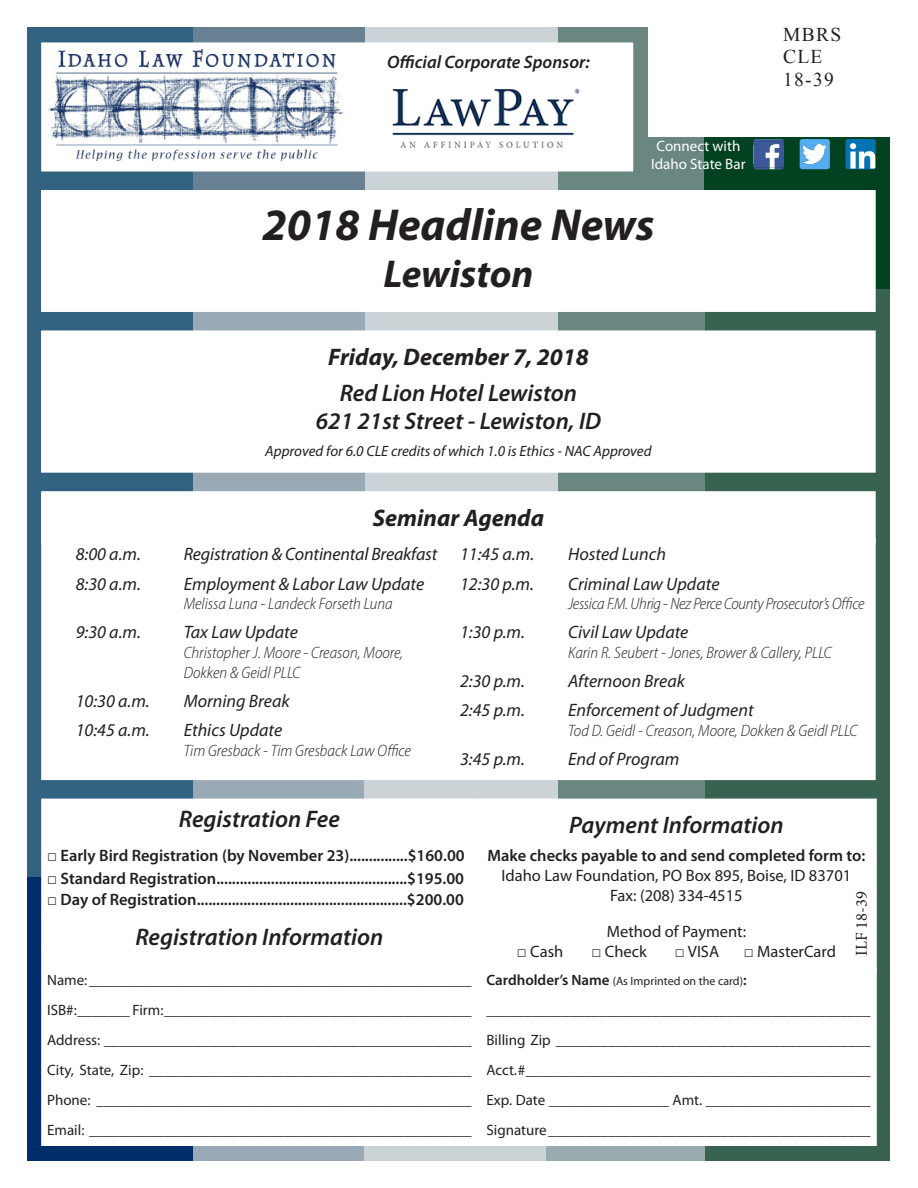
<style>
.page{position:relative;width:918px;height:1188px;background:#fff}
.page>*{position:absolute;margin:0;border:0;box-sizing:border-box;transform-origin:0 0}
.t1{font:italic 700 45px "Myriad Pro";color:#231f20}
.t2{font:italic 700 39px "Myriad Pro";color:#231f20}
.Price_box{font:italic 600 24px/28.8px "Myriad Pro";color:#231f20;text-align:center}
.t3{font:italic 700 24px "Myriad Pro";color:#231f20}
.t4{font:19.5px "Times New Roman";letter-spacing:.07em;color:#231f20}
.t5{font:italic 18px "Myriad Pro";color:#231f20}
.t6{font:italic 600 18px "Myriad Pro";color:#231f20}
.Price_box-2{font:600 16.5px "Myriad Pro";color:#231f20}
.t7{font:italic 300 semi-condensed 16.5px/19.8px "Myriad Pro";color:#231f20}
.Paragraph_Style_1{font:16.5px "Myriad Pro";color:#231f20}
.t8{font:italic 300 semi-condensed 16.5px "Myriad Pro";letter-spacing:-.02em;color:#231f20}
.Paragraph_Style_1-2{font:600 16.5px "Myriad Pro";color:#231f20}
.t9{font:16.5px "Minion Pro";color:#231f20}
.t10{font:15px "Myriad Pro";color:#231f20}
.t11{font:italic 15px "Myriad Pro";color:#231f20}
.t12{font:15px/18px "Myriad Pro";color:#fff;text-align:center}
.t13{font:12px "Myriad Pro";color:#231f20}
.s1{font-family:"Arial";font-weight:700}
.s2{font-family:"Arial"}
.s3{font-weight:600;font-size:15px}
</style>
<div class="page">
<div style="left:364px;top:27px;width:194px;height:565px;background:#ccd3d7"></div>
<div style="left:28px;top:27px;width:171px;height:851px;background:#336281"></div>
<div style="left:193px;top:27px;width:171px;height:283px;background:#678193"></div>
<div style="left:558px;top:27px;width:159px;height:851px;background:#698680"></div>
<div style="left:704px;top:27px;width:186px;height:283px;background:#034220"></div>
<div style="left:28px;top:878px;width:171px;height:283px;background:#002e6b"></div>
<div style="left:193px;top:310px;width:171px;height:851px;background:#99a9b6"></div>
<div style="left:364px;top:568px;width:194px;height:593px;background:#ccd3d7"></div>
<div style="left:546px;top:878px;width:171px;height:283px;background:#98abad"></div>
<div style="left:706px;top:290px;width:184px;height:871px;background:#386350"></div>
<div style="left:42px;top:43px;width:591px;height:128px;background:#fff"></div>
<img style="left:49px;top:49px;width:294px;height:111px">
<div style="left:41px;top:42px;width:592px;height:130px;border:2px solid #fff"></div>
<div style="left:42px;top:191px;width:833px;height:120px;background:#fff"></div>
<div style="left:41px;top:190px;width:835px;height:122px;border:2px solid #fff"></div>
<div style="left:42px;top:331px;width:833px;height:141px;background:#fff"></div>
<div style="left:41px;top:330px;width:835px;height:143px;border:2px solid #fff"></div>
<div style="left:648px;top:0;width:270px;height:137px;background:#fff"></div>
<img style="left:754px;top:139px;width:30px;height:30px">
<div style="left:800px;top:139px;width:30px;height:30px;background:#55acee;border-radius:3px"></div>
<img style="left:803px;top:144px;width:24px;height:20px">
<img style="left:846px;top:139px;width:30px;height:30px">
<div style="left:42px;top:799px;width:435px;height:115px;background:#fff"></div>
<div style="left:42px;top:914px;width:435px;height:36px;background:#fff"></div>
<div style="left:42px;top:950px;width:435px;height:195px;background:#fff"></div>
<div style="left:41px;top:950px;width:437px;height:196px;border:2px solid #fff"></div>
<div style="left:477px;top:799px;width:399px;height:173px;background:#fff"></div>
<div style="left:477px;top:969px;width:399px;height:176px;background:#fff"></div>
<div style="left:476px;top:968px;width:401px;height:178px;border:2px solid #fff"></div>
<div style="left:459px;top:539px;width:416px;height:240px;background:#fff"></div>
<div style="left:459px;top:538px;width:417px;height:242px;border:2px solid #fff"></div>
<div style="left:42px;top:539px;width:416px;height:240px;background:#fff"></div>
<div style="left:41px;top:538px;width:418px;height:242px;border:2px solid #fff"></div>
<div style="left:42px;top:492px;width:833px;height:51px;background:#fff"></div>
<div style="left:41px;top:491px;width:835px;height:52px;border:2px solid #fff"></div>
<img style="left:392px;top:88px;width:188px;height:60px">
<p class="t6" style="left:387px;top:51px;width:204px">Official Corporate Sponsor:</p>
<p class="t12" style="left:651px;top:137px;width:96px">Connect with<br>Idaho State Bar</p>
<p class="t1" style="left:262px;top:196px;width:394px">2018 Headline News</p>
<p class="t2" style="left:383px;top:249px;width:152px">Lewiston</p>
<p class="t3" style="left:328px;top:341px;width:262px">Friday, December 7, 2018</p>
<p class="Price_box" style="left:316px;top:378px;width:287px">Red Lion Hotel Lewiston<br>621 21st Street - Lewiston, ID</p>
<p class="t11" style="left:265px;top:442px;width:388px">Approved for 6.0 CLE credits of which 1.0 is Ethics - NAC Approved</p>
<p class="t3" style="left:373px;top:503px;width:173px">Seminar Agenda</p>
<p class="t4" style="left:783px;top:21px;width:60px">MBRS</p>
<p class="t4" style="left:783px;top:43px;width:41px">CLE</p>
<p class="t4" style="left:783px;top:66px;width:52px">18-39</p>
<p class="t5" style="left:76px;top:543px;width:67px">8:00 a.m.</p>
<p class="t5" style="left:184px;top:543px;width:255px">Registration &amp; Continental Breakfast</p>
<p class="t5" style="left:76px;top:572px;width:67px">8:30 a.m.</p>
<p class="t5" style="left:184px;top:572px;width:242px">Employment &amp; Labor Law Update</p>
<p class="t7" style="left:184px;top:594px;width:210px">Melissa Luna - Landeck Forseth Luna</p>
<p class="t5" style="left:76px;top:621px;width:67px">9:30 a.m.</p>
<p class="t5" style="left:184px;top:621px;width:116px">Tax Law Update</p>
<p class="t7" style="left:184px;top:643px;width:221px">Christopher J. Moore - Creason, Moore,<br>Dokken &amp; Geidl PLLC</p>
<p class="t5" style="left:76px;top:690px;width:76px">10:30 a.m.</p>
<p class="t5" style="left:184px;top:690px;width:107px">Morning Break</p>
<p class="t5" style="left:76px;top:719px;width:76px">10:45 a.m.</p>
<p class="t5" style="left:184px;top:719px;width:100px">Ethics Update</p>
<p class="t7" style="left:184px;top:741px;width:229px">Tim Gresback - Tim Gresback Law Office</p>
<p class="t5" style="left:460px;top:543px;width:76px">11:45 a.m.</p>
<p class="t5" style="left:568px;top:543px;width:99px">Hosted Lunch</p>
<p class="t5" style="left:460px;top:572px;width:75px">12:30 p.m.</p>
<p class="t5" style="left:568px;top:572px;width:153px">Criminal Law Update</p>
<p class="t8" style="left:568px;top:594px;width:298px">Jessica F.M. Uhrig - Nez Perce County Prosecutor’s Office</p>
<p class="t5" style="left:460px;top:621px;width:66px">1:30 p.m.</p>
<p class="t5" style="left:568px;top:621px;width:122px">Civil Law Update</p>
<p class="t7" style="left:568px;top:643px;width:265px">Karin R. Seubert - Jones, Brower &amp; Callery, PLLC</p>
<p class="t5" style="left:460px;top:670px;width:66px">2:30 p.m.</p>
<p class="t5" style="left:568px;top:670px;width:118px">Afternoon Break</p>
<p class="t5" style="left:460px;top:699px;width:66px">2:45 p.m.</p>
<p class="t5" style="left:568px;top:699px;width:187px">Enforcement of Judgment</p>
<p class="t7" style="left:568px;top:721px;width:291px">Tod D. Geidl - Creason, Moore, Dokken &amp; Geidl PLLC</p>
<p class="t5" style="left:460px;top:748px;width:66px">3:45 p.m.</p>
<p class="t5" style="left:568px;top:748px;width:113px">End of Program</p>
<p class="Price_box" style="left:179px;top:804px;width:162px">Registration Fee</p>
<p class="Price_box-2" style="left:47px;top:845px;width:419px"><span class="s1">□</span> Early Bird Registration (by November 23)...............$160.00</p>
<p class="Price_box-2" style="left:47px;top:868px;width:418px"><span class="s1">□</span> Standard Registration.................................................$195.00</p>
<p class="Price_box-2" style="left:47px;top:889px;width:418px"><span class="s1">□</span> Day of Registration......................................................$200.00</p>
<p class="Price_box" style="left:135px;top:922px;width:249px">Registration Information</p>
<p class="t10" style="left:47px;top:971px;width:426px">Name: ___________________________________________________</p>
<p class="t10" style="left:47px;top:1001px;width:426px">ISB#: _______ Firm: _________________________________________</p>
<p class="t10" style="left:47px;top:1031px;width:426px">Address: _________________________________________________</p>
<p class="t10" style="left:47px;top:1061px;width:426px">City, State, Zip: ___________________________________________</p>
<p class="t10" style="left:47px;top:1091px;width:426px">Phone: __________________________________________________</p>
<p class="t10" style="left:47px;top:1121px;width:426px">Email: ___________________________________________________</p>
<p class="Price_box" style="left:569px;top:810px;width:216px">Payment Information</p>
<p class="Paragraph_Style_1-2" style="left:488px;top:845px;width:379px">Make checks payable to and send completed form to:</p>
<p class="Paragraph_Style_1" style="left:502px;top:865px;width:351px">Idaho Law Foundation, PO Box 895, Boise, ID 83701</p>
<p class="Paragraph_Style_1" style="left:610px;top:885px;width:134px">Fax: (208) 334-4515</p>
<p class="Paragraph_Style_1" style="left:607px;top:921px;width:141px">Method of Payment:</p>
<p class="Paragraph_Style_1" style="left:517px;top:941px;width:48px"><span class="s2">□</span> Cash</p>
<p class="Paragraph_Style_1" style="left:591px;top:941px;width:57px"><span class="s2">□</span> Check</p>
<p class="Paragraph_Style_1" style="left:675px;top:941px;width:46px"><span class="s2">□</span> VISA</p>
<p class="Paragraph_Style_1" style="left:744px;top:941px;width:94px"><span class="s2">□</span> MasterCard</p>
<p class="t13" style="left:487px;top:974px;width:262px"><span class="s3">Cardholder’s Name</span> (As Imprinted on the card)<span class="s3">:</span></p>
<p class="t10" style="left:487px;top:1001px;width:386px">___________________________________________________</p>
<p class="t10" style="left:487px;top:1031px;width:386px">Billing Zip __________________________________________</p>
<p class="t10" style="left:487px;top:1061px;width:386px">Acct. # ______________________________________________</p>
<p class="t10" style="left:487px;top:1091px;width:386px">Exp. Date ________________ Amt. ______________________</p>
<p class="t10" style="left:487px;top:1121px;width:386px">Signature ___________________________________________</p>
<p class="t9" style="left:851px;top:956px;width:66px;rotate:-90deg">ILF 18-39</p>
</div>
